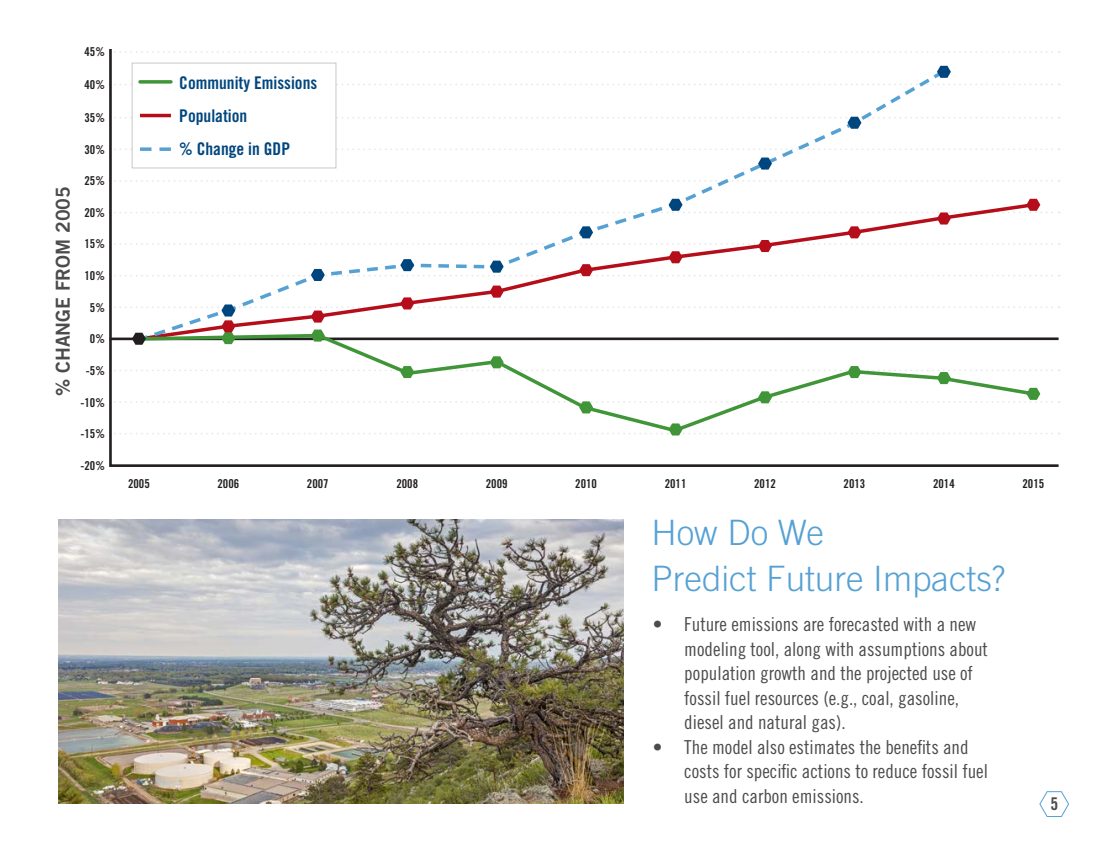
<style>
.page{position:relative;width:1109px;height:857px;background:#fff}
.page>*{position:absolute;margin:0;border:0;box-sizing:border-box;transform-origin:0 0}
.Head{font:300 35px "Trade Gothic LT Std";color:#55a1d4}
.t1{font:19.25px/24.5px "Trade Gothic LT Std Cn 18";color:#4b4c4d}
.t2{font:19.25px "Trade Gothic LT Std Bd 2";color:#4b4c4d}
.t3{font:17.5px "Trade Gothic LT Std Bd Cn 20";color:#00467e}
.t4{font:17.5px "Trade Gothic LT Std Bd Cn 20";color:#4b4c4d}
.t5{font:12.25px "Trade Gothic LT Std Bd Cn 20";color:#231f20}
</style>
<div class="page">
<svg style="left:1039px;top:791px;width:30px;height:26px"></svg>
<img style="left:58px;top:520px;width:566px;height:283px">
<svg style="left:109px;top:49px;width:951px;height:418px"></svg>
<div style="left:132px;top:63px;width:204px;height:105px;background:#fff;border:1px solid #c7c8ca"></div>
<svg style="left:139px;top:345px;width:898px;height:78px"></svg>
<svg style="left:110px;top:423px;width:949px;height:12px"></svg>
<svg style="left:110px;top:356px;width:949px;height:57px"></svg>
<svg style="left:110px;top:66px;width:949px;height:279px"></svg>
<p class="t2" style="left:51px;top:396px;width:212px;rotate:-90deg">% CHANGE FROM 2005</p>
<p class="t5" style="left:84px;top:44px;width:22px">45%</p>
<p class="t5" style="left:84px;top:78px;width:22px">40%</p>
<p class="t5" style="left:84px;top:110px;width:22px">35%</p>
<p class="t5" style="left:84px;top:142px;width:22px">30%</p>
<p class="t5" style="left:84px;top:173px;width:22px">25%</p>
<p class="t5" style="left:84px;top:205px;width:22px">20%</p>
<p class="t5" style="left:84px;top:237px;width:22px">15%</p>
<p class="t5" style="left:84px;top:268px;width:22px">10%</p>
<p class="t5" style="left:90px;top:300px;width:16px">5%</p>
<p class="t5" style="left:90px;top:332px;width:16px">0%</p>
<p class="t5" style="left:86px;top:363px;width:21px">-5%</p>
<p class="t5" style="left:80px;top:395px;width:26px">-10%</p>
<p class="t5" style="left:80px;top:426px;width:26px">-15%</p>
<p class="t5" style="left:80px;top:458px;width:26px">-20%</p>
<p class="t5" style="left:128px;top:476px;width:23px">2005</p>
<p class="t3" style="left:179px;top:72px;width:140px">Community Emissions</p>
<p class="t3" style="left:179px;top:105px;width:70px">Population</p>
<p class="t3" style="left:179px;top:138px;width:112px">% Change in GDP</p>
<p class="t5" style="left:217px;top:476px;width:23px">2006</p>
<p class="t5" style="left:307px;top:476px;width:23px">2007</p>
<p class="t5" style="left:396px;top:476px;width:23px">2008</p>
<p class="t5" style="left:486px;top:476px;width:23px">2009</p>
<p class="t5" style="left:575px;top:476px;width:23px">2010</p>
<p class="t5" style="left:665px;top:476px;width:23px">2011</p>
<p class="t5" style="left:754px;top:476px;width:23px">2012</p>
<p class="t5" style="left:843px;top:476px;width:23px">2013</p>
<p class="t5" style="left:933px;top:476px;width:23px">2014</p>
<p class="t5" style="left:1022px;top:476px;width:23px">2015</p>
<p class="Head" style="left:651px;top:512px;width:174px">How Do We</p>
<p class="Head" style="left:651px;top:557px;width:355px">Predict Future Impacts?</p>
<p class="t1" style="left:684px;top:612px;width:305px;text-indent:-32px">• Future emissions are forecasted with a new modeling tool, along with assumptions about population growth and the projected use of fossil fuel resources (e.g., coal, gasoline, diesel and natural gas).</p>
<p class="t1" style="left:684px;top:734px;width:305px;text-indent:-32px">• The model also estimates the benefits and costs for specific actions to reduce fossil fuel use and carbon emissions.</p>
<p class="t4" style="left:1050px;top:793px;width:9px">5</p>
</div>
